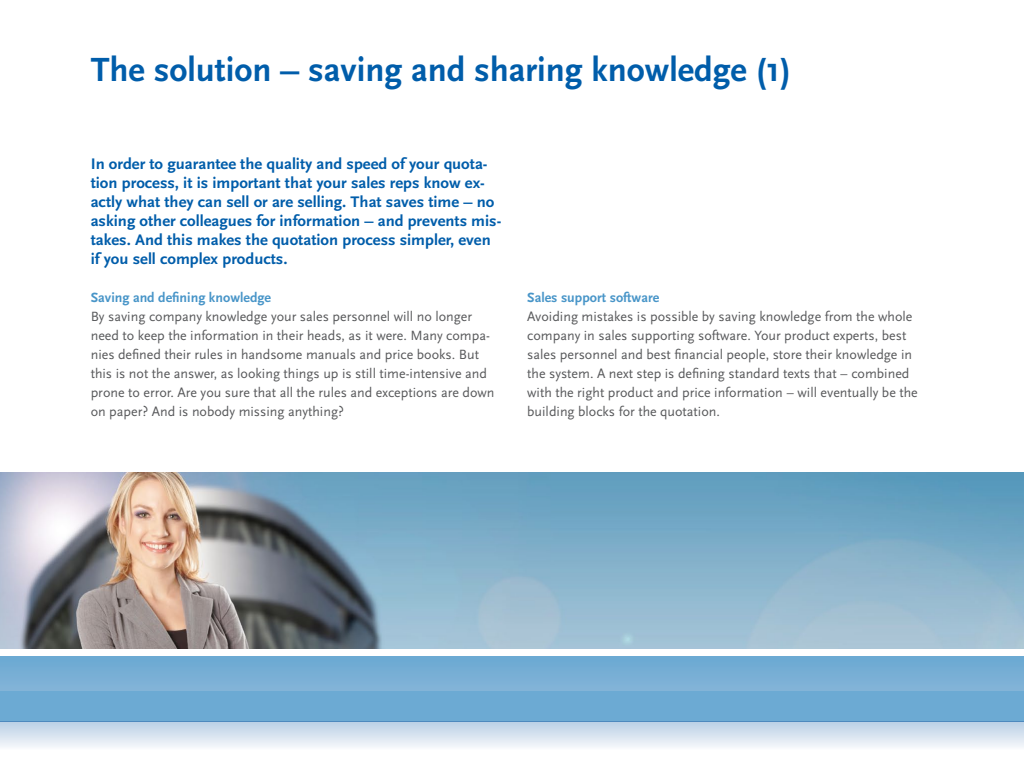
<style>
.page{position:relative;width:1024px;height:768px;background:#fff}
.page>*{position:absolute;margin:0;border:0;box-sizing:border-box;transform-origin:0 0}
.t1{font:700 35px "Scala Sans";color:#005daa}
.t2{font:700 16px/19px "Scala Sans";color:#005daa;scale:1.04 1}
.t3{font:14px/19px "Scala Sans";color:#58595b}
.t4{font:700 14px "Scala Sans";color:#4895c8}
</style>
<div class="page">
<div style="left:0;top:657px;width:1024px;height:65px;background:#6caad3"></div>
<div style="left:0;top:657px;width:1024px;height:33px;background:#77aed5"></div>
<svg style="left:0;top:722px;width:1024px;height:25px;background:#d6e2ef"></svg>
<img style="left:0;top:473px;width:1024px;height:176px">
<h1 class="t1" style="left:91px;top:51px;width:702px">The solution – saving and sharing knowledge (1)</h1>
<p class="t2" style="left:91px;top:155px;width:396px">In order to guarantee the quality and speed of your quota&shy;tion process, it is important that your sales reps know ex&shy;actly what they can sell or are selling. That saves time – no asking other colleagues for information – and prevents mis&shy;takes. And this makes the quotation process simpler, even if you sell complex products.</p>
<p class="t4" style="left:91px;top:290px;width:182px">Saving and defining knowledge</p>
<p class="t3" style="left:91px;top:307px;width:405px">By saving company knowledge your sales personnel will no longer need to keep the information in their heads, as it were. Many compa&shy;nies defined their rules in handsome manuals and price books. But this is not the answer, as looking things up is still time-intensive and prone to error. Are you sure that all the rules and exceptions are down on paper? And is nobody missing anything?</p>
<p class="t4" style="left:527px;top:290px;width:134px">Sales support software</p>
<p class="t3" style="left:527px;top:307px;width:392px">Avoiding mistakes is possible by saving knowledge from the whole company in sales supporting software. Your product experts, best sales personnel and best financial people, store their knowledge in the system. A next step is defining standard texts that – combined with the right product and price information – will eventually be the building blocks for the quotation.</p>
</div>
